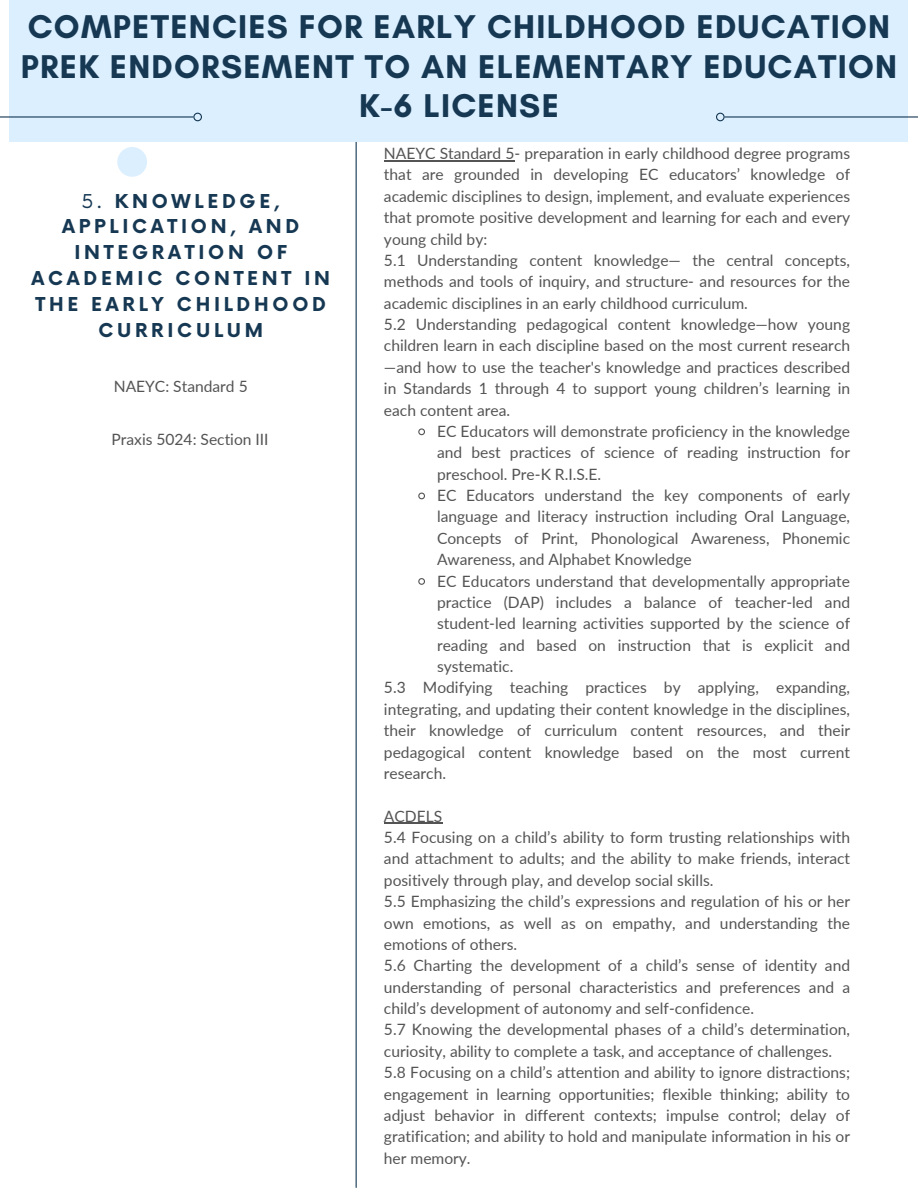
<style>
.page{position:relative;width:918px;height:1188px;background:#fff}
.page>*{position:absolute;margin:0;border:0;box-sizing:border-box;transform-origin:0 0}
.t1{font:700 33.6px/39.3px "Glacial Indifference";letter-spacing:.035em;color:#163853;text-align:center}
.t2{font:700 18.6px/25.8px "Now";letter-spacing:.2em;color:#163853;text-align:center}
.t3{font:15.6px/21.3px "Lato";color:#545454;text-align:justify}
.s1{font-weight:400}
</style>
<div class="page">
<hr style="left:356px;top:141px;width:1px;height:1046px;background:#163853">
<hr style="left:384px;top:160px;width:131px;height:1px;background:#545454">
<svg style="left:418px;top:428px;width:7px;height:8px"></svg>
<svg style="left:418px;top:492px;width:7px;height:8px"></svg>
<svg style="left:418px;top:578px;width:7px;height:7px"></svg>
<hr style="left:384px;top:823px;width:58px;height:1px;background:#545454">
<div style="left:9px;top:0;width:899px;height:141px;background:#dbefff"></div>
<hr style="left:0;top:116px;width:198px;height:2px;background:#163853">
<svg style="left:193px;top:113px;width:9px;height:8px"></svg>
<hr style="left:720px;top:116px;width:198px;height:2px;background:#163853">
<svg style="left:716px;top:113px;width:9px;height:8px"></svg>
<div style="left:117px;top:147px;width:30px;height:30px;background:#dbefff;border-radius:50%"></div>
<p class="t1" style="left:21px;top:7px;width:878px">COMPETENCIES FOR EARLY CHILDHOOD EDUCATION<br>PREK ENDORSEMENT TO AN ELEMENTARY EDUCATION<br>K-6 LICENSE</p>
<p class="t2" style="left:31px;top:189px;width:300px"><span class="s1">5.</span> KNOWLEDGE,<br>APPLICATION, AND<br>INTEGRATION OF<br>ACADEMIC CONTENT IN<br>THE EARLY CHILDHOOD<br>CURRICULUM</p>
<p class="t3" style="left:114px;top:375px;width:135px">NAEYC: Standard 5</p>
<p class="t3" style="left:111px;top:428px;width:159px">Praxis 5024: Section III</p>
<h1 class="t3" style="left:384px;top:142px;width:468px">NAEYC Standard 5- preparation in early childhood degree programs that are grounded in developing EC educators’ knowledge of academic disciplines to design, implement, and evaluate experiences that promote positive development and learning for each and every young child by:</h1>
<h2 class="t3" style="left:384px;top:249px;width:468px">5.1 Understanding content knowledge— the central concepts, methods and tools of inquiry, and structure- and resources for the academic disciplines in an early childhood curriculum.</h2>
<p class="t3" style="left:384px;top:313px;width:468px">5.2 Understanding pedagogical content knowledge—how young children learn in each discipline based on the most current research —and how to use the teacher's knowledge and practices described in Standards 1 through 4 to support young children’s learning in each content area.</p>
<p class="t3" style="left:437px;top:420px;width:415px">EC Educators will demonstrate proficiency in the knowledge and best practices of science of reading instruction for preschool. Pre-K R.I.S.E.</p>
<p class="t3" style="left:437px;top:484px;width:415px">EC Educators understand the key components of early language and literacy instruction including Oral Language, Concepts of Print, Phonological Awareness, Phonemic Awareness, and Alphabet Knowledge</p>
<p class="t3" style="left:437px;top:570px;width:415px">EC Educators understand that developmentally appropriate practice (DAP) includes a balance of teacher-led and student-led learning activities supported by the science of reading and based on instruction that is explicit and systematic.</p>
<p class="t3" style="left:384px;top:677px;width:468px">5.3 Modifying teaching practices by applying, expanding, integrating, and updating their content knowledge in the disciplines, their knowledge of curriculum content resources, and their pedagogical content knowledge based on the most current research.</p>
<p class="t3" style="left:384px;top:805px;width:60px">ACDELS</p>
<p class="t3" style="left:384px;top:826px;width:468px">5.4 Focusing on a child’s ability to form trusting relationships with and attachment to adults; and the ability to make friends, interact positively through play, and develop social skills.</p>
<p class="t3" style="left:384px;top:890px;width:468px">5.5 Emphasizing the child’s expressions and regulation of his or her own emotions, as well as on empathy, and understanding the emotions of others.</p>
<p class="t3" style="left:384px;top:955px;width:468px">5.6 Charting the development of a child’s sense of identity and understanding of personal characteristics and preferences and a child’s development of autonomy and self-confidence.</p>
<p class="t3" style="left:384px;top:1019px;width:468px">5.7 Knowing the developmental phases of a child’s determination, curiosity, ability to complete a task, and acceptance of challenges.</p>
<p class="t3" style="left:384px;top:1061px;width:468px">5.8 Focusing on a child’s attention and ability to ignore distractions; engagement in learning opportunities; flexible thinking; ability to adjust behavior in different contexts; impulse control; delay of gratification; and ability to hold and manipulate information in his or her memory.</p>
</div>
